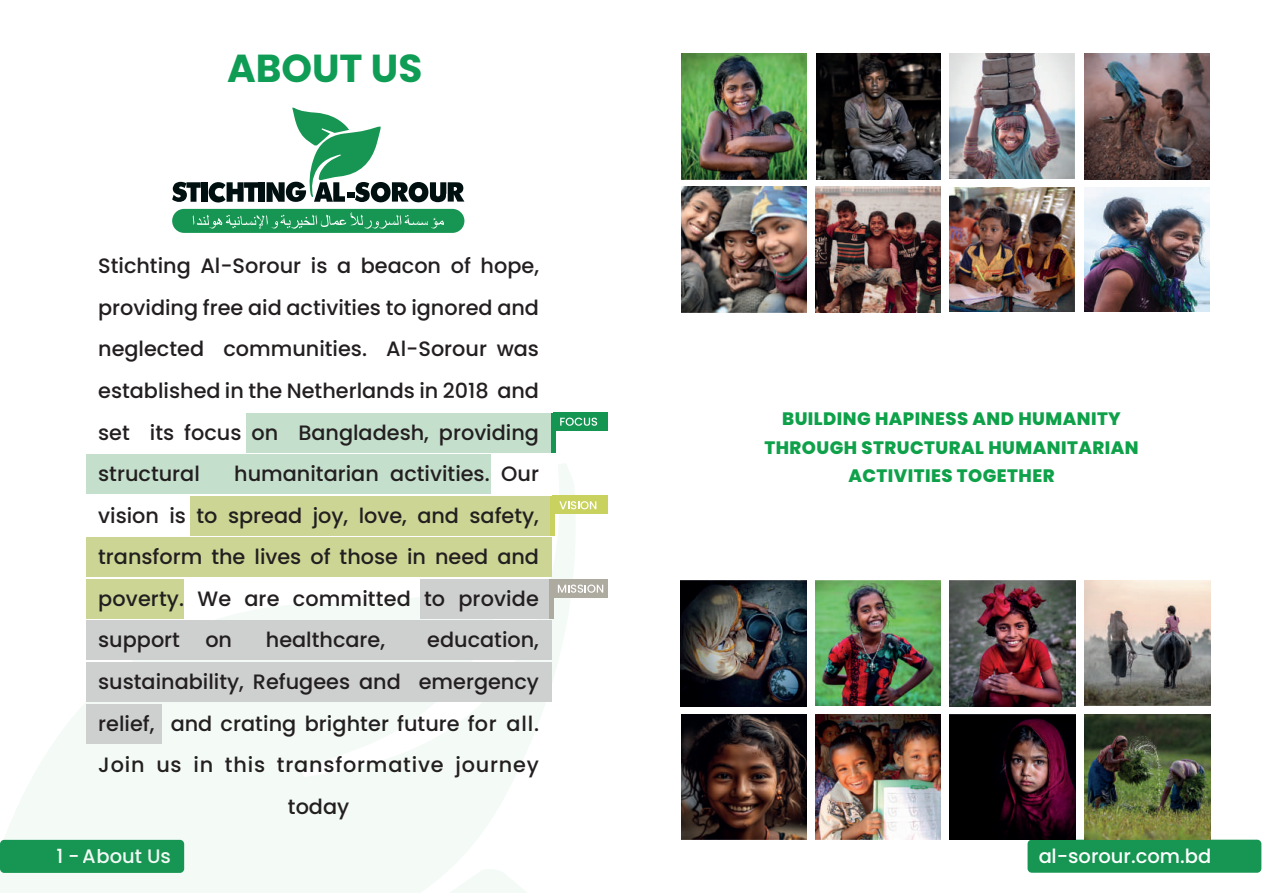
<style>
.page{position:relative;width:1263px;height:893px;background:#fff}
.page>*{position:absolute;margin:0;border:0;box-sizing:border-box;transform-origin:0 0}
.t1{font:700 39px "Poppins";color:#0f9c55}
.t2{font:500 20.85px/41.5px "Poppins";color:#231f20;text-align:justify}
.t3{font:500 20.85px "Poppins";letter-spacing:.04em;color:#231f20}
.t4{font:500 19.5px "Poppins";color:#fff}
.t5{font:800 18px/28.5px "Poppins";letter-spacing:.025em;color:#0fa14a;text-align:center}
</style>
<div class="page">
<svg style="left:0;top:463px;width:576px;height:430px;fill:#f4faf6"></svg>
<svg style="left:448px;top:867px;width:80px;height:26px"></svg>
<div style="left:190px;top:496px;width:362px;height:39px;background:#ccd594"></div>
<div style="left:86px;top:537px;width:466px;height:40px;background:#ccd594"></div>
<div style="left:86px;top:579px;width:98px;height:40px;background:#ccd594"></div>
<hr style="left:550px;top:496px;width:4px;height:39px;background:#cad25f">
<div style="left:552px;top:496px;width:55px;height:18px;background:#cad25f"></div>
<svg style="left:559px;top:501px;width:37px;height:8px"></svg>
<div style="left:247px;top:413px;width:305px;height:39px;background:#c4dfcc"></div>
<div style="left:86px;top:454px;width:404px;height:40px;background:#c4dfcc"></div>
<hr style="left:551px;top:413px;width:4px;height:39px;background:#149652">
<div style="left:553px;top:413px;width:54px;height:18px;background:#149652"></div>
<svg style="left:560px;top:418px;width:37px;height:8px"></svg>
<div style="left:420px;top:579px;width:132px;height:40px;background:#ced0d0"></div>
<div style="left:86px;top:621px;width:466px;height:39px;background:#ced0d0"></div>
<div style="left:86px;top:662px;width:466px;height:40px;background:#ced0d0"></div>
<div style="left:86px;top:704px;width:76px;height:39px;background:#ced0d0"></div>
<hr style="left:550px;top:579px;width:4px;height:40px;background:#adaa9f">
<div style="left:552px;top:579px;width:55px;height:18px;background:#adaa9f"></div>
<svg style="left:558px;top:585px;width:45px;height:8px"></svg>
<svg style="left:172px;top:182px;width:29px;height:20px"></svg>
<div style="left:201px;top:182px;width:6px;height:20px;background:#001011"></div>
<svg style="left:209px;top:182px;width:49px;height:20px"></svg>
<div style="left:259px;top:182px;width:6px;height:20px;background:#001011"></div>
<svg style="left:267px;top:108px;width:197px;height:94px"></svg>
<div style="left:172px;top:209px;width:292px;height:24px;background:#169652;border-radius:12px"></div>
<svg style="left:193px;top:213px;width:251px;height:16px"></svg>
<div style="left:1027px;top:840px;width:234px;height:33px;background:#169652;border-radius:4px"></div>
<img style="left:815px;top:581px;width:126px;height:125px">
<img style="left:950px;top:714px;width:125px;height:126px">
<img style="left:681px;top:580px;width:125px;height:126px">
<img style="left:1085px;top:580px;width:125px;height:126px">
<img style="left:1085px;top:714px;width:125px;height:126px">
<img style="left:815px;top:714px;width:126px;height:126px">
<img style="left:950px;top:580px;width:125px;height:126px">
<img style="left:681px;top:714px;width:125px;height:126px">
<img style="left:681px;top:54px;width:125px;height:125px">
<img style="left:681px;top:187px;width:125px;height:125px">
<img style="left:816px;top:54px;width:124px;height:125px">
<img style="left:950px;top:54px;width:125px;height:125px">
<img style="left:815px;top:187px;width:125px;height:125px">
<img style="left:949px;top:187px;width:125px;height:125px">
<img style="left:1084px;top:54px;width:126px;height:125px">
<img style="left:1085px;top:187px;width:124px;height:125px">
<h1 class="t1" style="left:227px;top:46px;width:197px">ABOUT US</h1>
<p class="t2" style="left:98px;top:245px;width:442px">Stichting Al-Sorour is a beacon of hope, providing free aid activities to ignored and neglected communities. Al-Sorour was established in the Netherlands in 2018 and set its focus on Bangladesh, providing structural</p>
<p class="t2" style="left:98px;top:453px;width:442px;text-indent:136px">humanitarian activities. Our vision is to spread joy, love, and safety, transform the lives of those in need and poverty. We are committed to provide support on</p>
<p class="t2" style="left:266px;top:619px;width:121px">healthcare,</p>
<p class="t2" style="left:427px;top:619px;width:113px">education,</p>
<p class="t2" style="left:98px;top:661px;width:442px">sustainability, Refugees and emergency</p>
<p class="t2" style="left:98px;top:703px;width:442px">relief, and crating brighter future for all.</p>
<p class="t3" style="left:98px;top:753px;width:442px">Join us in this transformative journey</p>
<p class="t2" style="left:288px;top:786px;width:63px">today</p>
<p class="t4" style="left:56px;top:845px;width:116px">1 - About Us</p>
<p class="t5" style="left:764px;top:405px;width:376px">BUILDING HAPINESS AND HUMANITY<br>THROUGH STRUCTURAL HUMANITARIAN<br>ACTIVITIES TOGETHER</p>
<p class="t4" style="left:1038px;top:845px;width:174px">al-sorour.com.bd</p>
</div>
